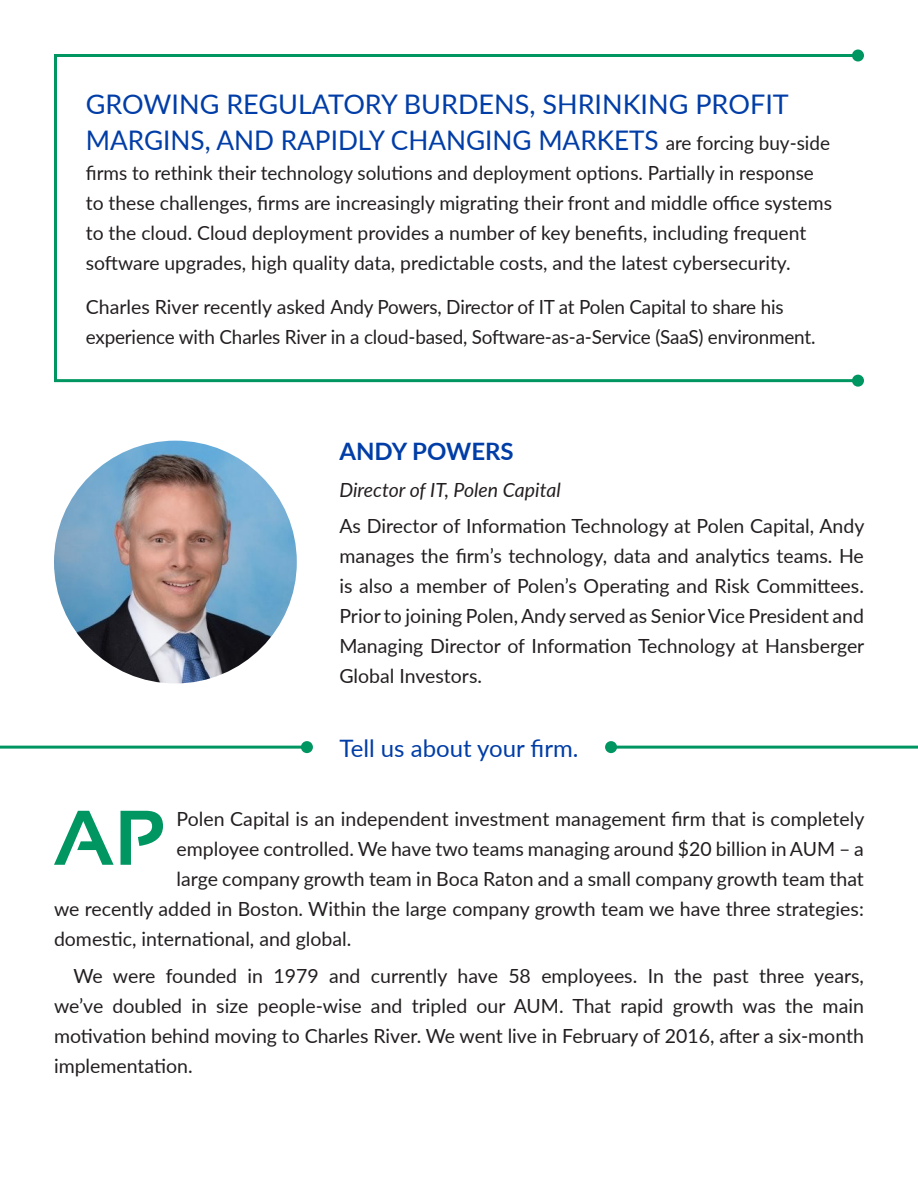
<style>
.page{position:relative;width:918px;height:1188px;background:#fff}
.page>*{position:absolute;margin:0;border:0;box-sizing:border-box;transform-origin:0 0}
.Intro_Text{font:27px/36px "Lato";color:#003da7}
.Question{font:24px "Lato";color:#003da7}
.t1{font:700 24px "Lato";color:#003da7}
.Body_Copy{font:19.5px/30px "Lato";color:#231f20;text-align:justify}
.Intro_Text-2{font:19.5px/30px "Lato";color:#231f20}
.Body_Copy_Indent{font:19.5px/30px "Lato";color:#231f20;text-align:justify}
.Body_Copy-2{font:italic 19.5px "Lato";color:#231f20}
.s1{font-size:19.5px;color:#231f20}
</style>
<div class="page">
<div style="left:54px;top:54px;width:806px;height:328px;border:3px solid #009661"></div>
<div style="left:852px;top:375px;width:12px;height:12px;background:#009661;border-radius:50%"></div>
<div style="left:852px;top:50px;width:12px;height:12px;background:#009661;border-radius:50%"></div>
<img style="left:54px;top:441px;width:243px;height:242px;border-radius:121px">
<svg style="left:54px;top:811px;width:109px;height:54px"></svg>
<hr style="left:0;top:746px;width:307px;height:3px;background:#009661">
<div style="left:301px;top:741px;width:12px;height:12px;background:#009661;border-radius:50%"></div>
<hr style="left:611px;top:746px;width:307px;height:3px;background:#009661">
<div style="left:605px;top:741px;width:12px;height:12px;background:#009661;border-radius:50%"></div>
<p class="Intro_Text" style="left:86px;top:85px;width:746px">GROWING REGULATORY BURDENS, SHRINKING PROFIT<br>MARGINS, AND RAPIDLY CHANGING MARKETS <span class="s1">are forcing buy-side</span></p>
<p class="Intro_Text-2" style="left:86px;top:157px;width:748px">firms to rethink their technology solutions and deployment options. Partially in response to these challenges, firms are increasingly migrating their front and middle office systems to the cloud. Cloud deployment provides a number of key benefits, including frequent software upgrades, high quality data, predictable costs, and the latest cybersecurity.</p>
<p class="Intro_Text-2" style="left:86px;top:291px;width:731px">Charles River recently asked Andy Powers, Director of IT at Polen Capital to share his experience with Charles River in a cloud-based, Software-as-a-Service (SaaS) environment.</p>
<p class="t1" style="left:339px;top:434px;width:176px">ANDY POWERS</p>
<p class="Body_Copy-2" style="left:339px;top:476px;width:223px">Director of IT, Polen Capital</p>
<p class="Body_Copy" style="left:339px;top:511px;width:527px">As Director of Information Technology at Polen Capital, Andy manages the firm’s technology, data and analytics teams. He is also a member of Polen’s Operating and Risk Committees.<br>Prior to joining Polen, Andy served as Senior Vice President and Managing Director of Information Technology at Hansberger Global Investors.</p>
<p class="Question" style="left:339px;top:731px;width:241px">Tell us about your firm.</p>
<p class="Body_Copy" style="left:177px;top:804px;width:689px">Polen Capital is an independent investment management firm that is completely</p>
<p class="Body_Copy" style="left:177px;top:834px;width:689px">employee controlled. We have two teams managing around $20 billion in AUM – a</p>
<p class="Body_Copy" style="left:177px;top:864px;width:689px">large company growth team in Boca Raton and a small company growth team that</p>
<p class="Body_Copy" style="left:54px;top:894px;width:811px">we recently added in Boston. Within the large company growth team we have three strategies:</p>
<p class="Body_Copy" style="left:54px;top:924px;width:299px">domestic, international, and global.</p>
<p class="Body_Copy_Indent" style="left:54px;top:960px;width:811px;text-indent:20px">We were founded in 1979 and currently have 58 employees. In the past three years, we’ve doubled in size people-wise and tripled our AUM. That rapid growth was the main motivation behind moving to Charles River. We went live in February of 2016, after a six-month implementation.</p>
</div>
